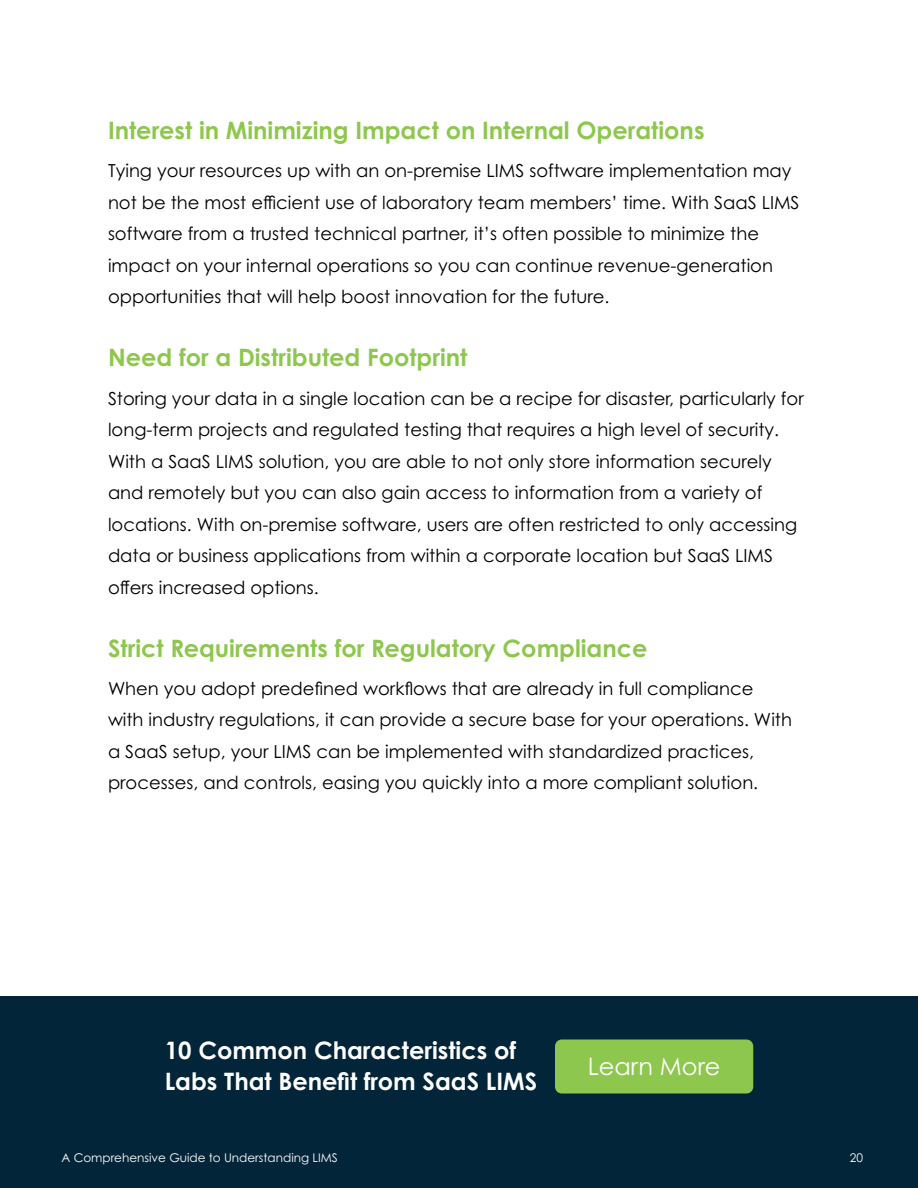
<style>
.page{position:relative;width:918px;height:1188px;background:#fff}
.page>*{position:absolute;margin:0;border:0;box-sizing:border-box;transform-origin:0 0}
.t1{font:700 24px "Century Gothic Pro";color:#8ec74e}
.t2{font:700 24px/31.5px "Century Gothic Pro";color:#fff}
.t3{font:24px "Century Gothic Pro";color:#fff}
.t4{font:18px/31.5px "Century Gothic Pro";color:#000}
.t5{font:12px "Century Gothic Pro";color:#fff}
</style>
<div class="page">
<div style="left:0;top:997px;width:918px;height:191px;background:#032539"></div>
<div style="left:555px;top:1040px;width:198px;height:54px;background:#8ec74e;border-radius:7px"></div>
<h1 class="t1" style="left:108px;top:115px;width:598px">Interest in Minimizing Impact on Internal Operations</h1>
<p class="t4" style="left:108px;top:155px;width:693px">Tying your resources up with an on-premise LIMS software implementation may not be the most efficient use of laboratory team members’ time. With SaaS LIMS software from a trusted technical partner, it’s often possible to minimize the impact on your internal operations so you can continue revenue-generation opportunities that will help boost innovation for the future.</p>
<h1 class="t1" style="left:108px;top:343px;width:361px">Need for a Distributed Footprint</h1>
<p class="t4" style="left:108px;top:382px;width:697px">Storing your data in a single location can be a recipe for disaster, particularly for long-term projects and regulated testing that requires a high level of security.<br>With a SaaS LIMS solution, you are able to not only store information securely and remotely but you can also gain access to information from a variety of locations. With on-premise software, users are often restricted to only accessing data or business applications from within a corporate location but SaaS LIMS offers increased options.</p>
<h1 class="t1" style="left:108px;top:633px;width:541px">Strict Requirements for Regulatory Compliance</h1>
<p class="t4" style="left:108px;top:672px;width:686px">When you adopt predefined workflows that are already in full compliance with industry regulations, it can provide a secure base for your operations. With a SaaS setup, your LIMS can be implemented with standardized practices, processes, and controls, easing you quickly into a more compliant solution.</p>
<h1 class="t2" style="left:165px;top:1034px;width:374px">10 Common Characteristics of<br>Labs That Benefit from SaaS LIMS</h1>
<h1 class="t3" style="left:588px;top:1052px;width:134px">Learn More</h1>
<p class="t5" style="left:61px;top:1150px;width:278px">A Comprehensive Guide to Understanding LIMS</p>
<p class="t5" style="left:850px;top:1150px;width:15px">20</p>
</div>
